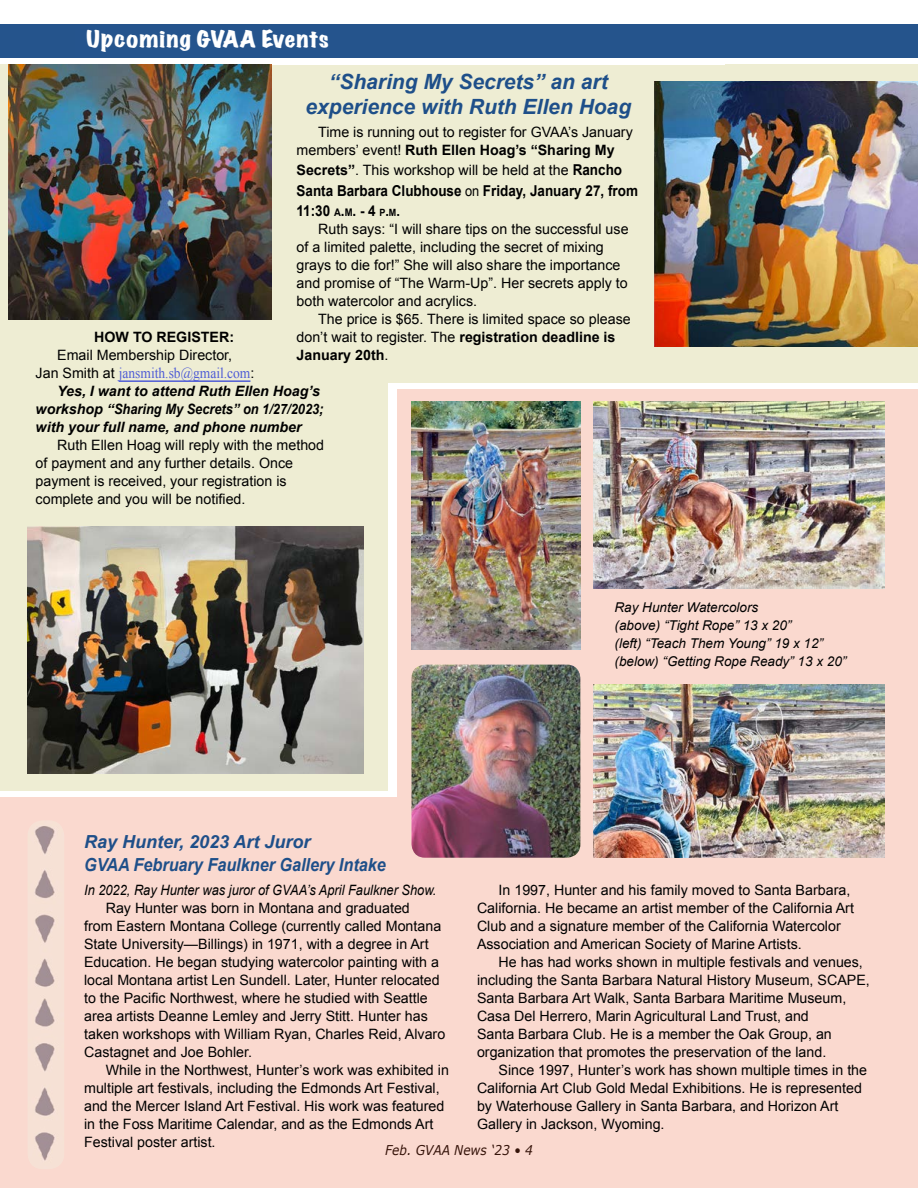
<style>
.page{position:relative;width:918px;height:1188px;background:#fff}
.page>*{position:absolute;margin:0;border:0;box-sizing:border-box;transform-origin:0 0}
.Main_Tite_In_Section{font:italic 700 21px/25.2px "Arial";color:#1e4f89;text-align:center}
.GVAA_ARTICLE_TITLE_M{font:expanded 21px "Marker Felt";letter-spacing:.035em;color:#fff;scale:1.15 1}
.Main_Title_in_Sec__1{font:italic 700 18px "Arial";color:#1e4f89;scale:.9 1}
.Main_Title_in_Sec__1-2{font:italic 700 18px "Arial";color:#1e4f89}
.Editors_Style_9_5_12{font:700 15px/20.2px "Arial";color:#000;scale:.9 1}
.Editors_Style_9_5_12-2{font:15px "Times New Roman";color:#4f5cd6;scale:.9 1}
.Editors_Style_9_5_12-3{font:14.25px/18px "Arial";color:#000}
.Editors_Style_9_5_12-4{font:italic 700 14.25px/18px "Arial";color:#000}
.Editors_Style_9_5_12-5{font:italic 14.25px "Arial";color:#000;scale:.9 1}
.Editors_Style_9_5_12-6{font:700 14.25px "Arial";color:#000}
.Editors_Style_9_5_12-7{font:italic 13.5px/18px "Arial";color:#000}
.t1{font:italic 13.5px "Verdana";color:#000;scale:.9 1}
.s1{font-weight:700}
.s2{font-weight:700;font-size:15px}
.s3{font-weight:400;font-size:14.25px}
.s4{font-size:10.5px}
.s5{font-style:inherit}
.s6{font-size:10.05px}
.s7{font-size:14.25px}
.s8{font-family:"Arial";font-size:14.25px;color:#000}
</style>
<div class="page">
<div style="left:0;top:65px;width:918px;height:726px;background:#eeedd3"></div>
<div style="left:389px;top:383px;width:529px;height:432px;background:#fff"></div>
<div style="left:397px;top:390px;width:521px;height:798px;background:#fad9cf"></div>
<div style="left:0;top:797px;width:397px;height:391px;background:#fad9cf"></div>
<div style="left:0;top:24px;width:918px;height:34px;background:#25548c"></div>
<img style="left:655px;top:81px;width:263px;height:265px">
<img style="left:28px;top:526px;width:336px;height:247px">
<img style="left:8px;top:65px;width:263px;height:254px">
<hr style="left:119px;top:380px;width:131px;height:2px;background:#4f5cd6">
<img style="left:594px;top:402px;width:290px;height:186px">
<img style="left:594px;top:684px;width:290px;height:174px">
<img style="left:411px;top:402px;width:169px;height:248px">
<img style="left:411px;top:665px;width:169px;height:193px">
<img style="left:34px;top:825px;width:25px;height:336px">
<p class="GVAA_ARTICLE_TITLE_M" style="left:86px;top:22px;width:213px">Upcoming GVAA Events</p>
<p class="Main_Tite_In_Section" style="left:306px;top:69px;width:327px">“Sharing My Secrets” an art experience with Ruth Ellen Hoag</p>
<p class="Editors_Style_9_5_12-3" style="left:297px;top:123px;width:338px;text-indent:22px">Time is running out to register for GVAA’s January members’ event! <span class="s1">Ruth Ellen Hoag’s “Sharing My</span></p>
<p class="Editors_Style_9_5_12-3" style="left:297px;top:162px;width:327px"><span class="s1">Secrets”</span>. This workshop will be held at the <span class="s2">Rancho</span></p>
<p class="Editors_Style_9_5_12" style="left:297px;top:181px;width:381px">Santa Barbara Clubhouse <span class="s3">on</span> Friday, January 27, from<br>11:30 <span class="s4">A</span><span class="s5">.</span><span class="s4">M</span><span class="s5">.</span> - 4 <span class="s6">P</span><span class="s7">.</span><span class="s6">M</span><span class="s7">.</span></p>
<p class="Editors_Style_9_5_12-3" style="left:297px;top:220px;width:334px;text-indent:22px">Ruth says: “I will share tips on the successful use of a limited palette, including the secret of mixing grays to die for!” She will also share the importance and promise of “The Warm-Up”. Her secrets apply to both watercolor and acrylics.</p>
<p class="Editors_Style_9_5_12-3" style="left:297px;top:310px;width:336px;text-indent:22px">The price is $65. There is limited space so please don’t wait to register. The <span class="s1">registration deadline is<br>January 20th</span>.</p>
<p class="Editors_Style_9_5_12-6" style="left:94px;top:328px;width:141px">HOW TO REGISTER:</p>
<p class="Editors_Style_9_5_12-3" style="left:57px;top:346px;width:177px">Email Membership Director,</p>
<p class="Editors_Style_9_5_12-2" style="left:36px;top:363px;width:245px"><span class="s8">Jan Smith at</span> jansmith.sb@gmail.com<span class="s8">:</span></p>
<p class="Editors_Style_9_5_12-4" style="left:36px;top:383px;width:289px;text-indent:22px">Yes, I want to attend Ruth Ellen Hoag’s workshop “Sharing My Secrets” on 1/27/2023; with your full name, and phone number</p>
<p class="Editors_Style_9_5_12-3" style="left:36px;top:436px;width:290px;text-indent:22px">Ruth Ellen Hoag will reply with the method of payment and any further details. Once payment is received, your registration is complete and you will be notified.</p>
<p class="Editors_Style_9_5_12-7" style="left:615px;top:598px;width:178px">Ray Hunter Watercolors (above) “Tight Rope” 13 x 20”</p>
<p class="Editors_Style_9_5_12-7" style="left:615px;top:634px;width:210px">(left) “Teach Them Young” 19 x 12”</p>
<p class="Editors_Style_9_5_12-7" style="left:615px;top:652px;width:233px">(below) “Getting Rope Ready” 13 x 20”</p>
<p class="Main_Title_in_Sec__1-2" style="left:84px;top:830px;width:228px">Ray Hunter, 2023 Art Juror</p>
<p class="Main_Title_in_Sec__1" style="left:84px;top:853px;width:337px">GVAA February Faulkner Gallery Intake</p>
<p class="Editors_Style_9_5_12-5" style="left:84px;top:881px;width:393px">In 2022, Ray Hunter was juror of GVAA’s April Faulkner Show.</p>
<p class="Editors_Style_9_5_12-3" style="left:84px;top:899px;width:363px;text-indent:22px">Ray Hunter was born in Montana and graduated<br>from Eastern Montana College (currently called Montana State University—Billings) in 1971, with a degree in Art Education. He began studying watercolor painting with a local Montana artist Len Sundell. Later, Hunter relocated to the Pacific Northwest, where he studied with Seattle area artists Deanne Lemley and Jerry Stitt. Hunter has taken workshops with William Ryan, Charles Reid, Alvaro Castagnet and Joe Bohler.</p>
<p class="Editors_Style_9_5_12-3" style="left:84px;top:1061px;width:366px;text-indent:22px">While in the Northwest, Hunter’s work was exhibited in multiple art festivals, including the Edmonds Art Festival, and the Mercer Island Art Festival. His work was featured in the Foss Maritime Calendar, and as the Edmonds Art Festival poster artist.</p>
<p class="Editors_Style_9_5_12-3" style="left:477px;top:881px;width:379px;text-indent:22px">In 1997, Hunter and his family moved to Santa Barbara, California. He became an artist member of the California Art Club and a signature member of the California Watercolor Association and American Society of Marine Artists.</p>
<p class="Editors_Style_9_5_12-3" style="left:477px;top:953px;width:394px;text-indent:22px">He has had works shown in multiple festivals and venues, including the Santa Barbara Natural History Museum, SCAPE, Santa Barbara Art Walk, Santa Barbara Maritime Museum, Casa Del Herrero, Marin Agricultural Land Trust, and<br>Santa Barbara Club. He is a member the Oak Group, an organization that promotes the preservation of the land.</p>
<p class="Editors_Style_9_5_12-3" style="left:477px;top:1061px;width:392px;text-indent:22px">Since 1997, Hunter’s work has shown multiple times in the California Art Club Gold Medal Exhibitions. He is represented by Waterhouse Gallery in Santa Barbara, and Horizon Art Gallery in Jackson, Wyoming.</p>
<p class="t1" style="left:385px;top:1142px;width:165px">Feb. GVAA News ‘23 • 4</p>
</div>
